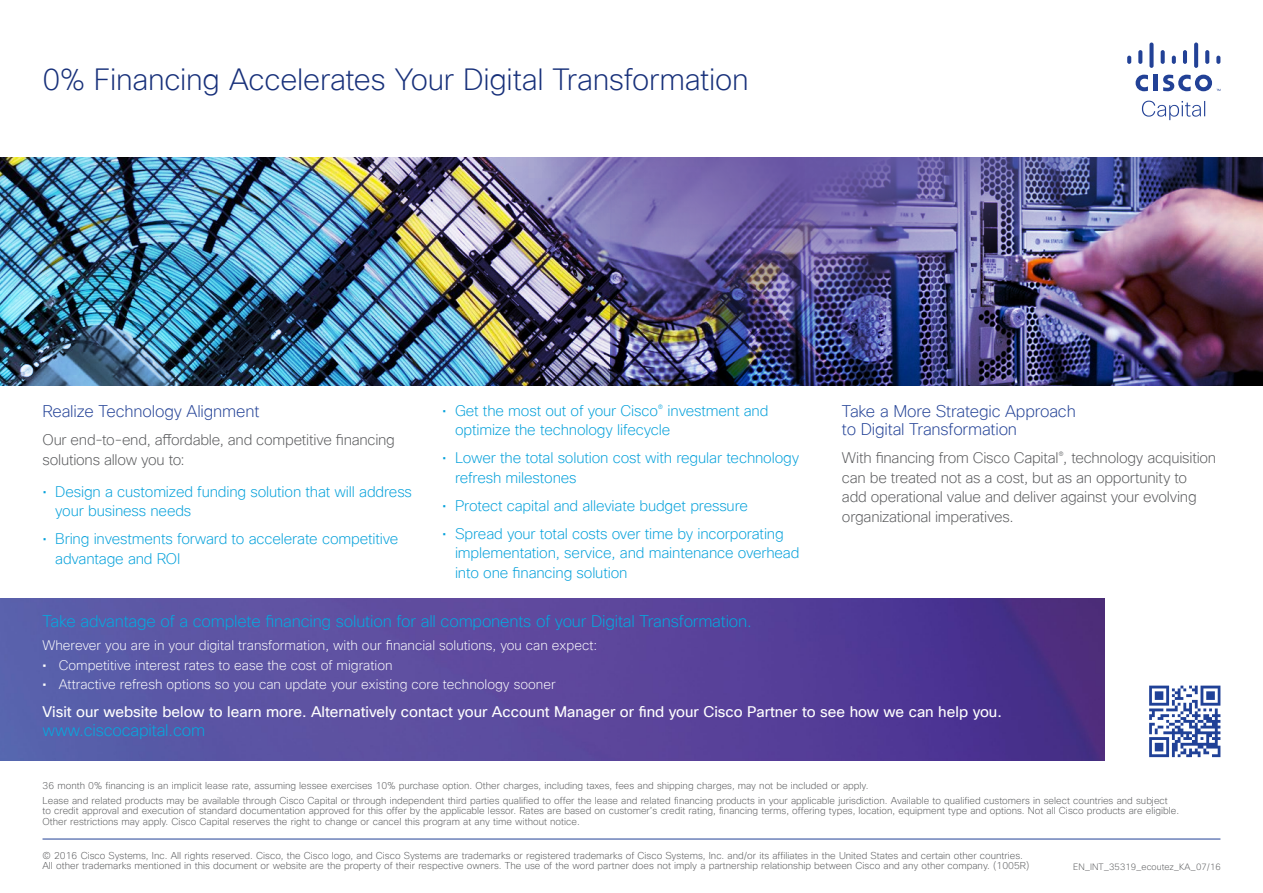
<style>
.page{position:relative;width:1263px;height:893px;background:#fff}
.page>*{position:absolute;margin:0;border:0;box-sizing:border-box;transform-origin:0 0}
.t1{font:200 30px "Cisco Sans TT";letter-spacing:-.01em;color:#17307a}
.t2{font:200 16.5px "Cisco Sans TT";letter-spacing:-.01em;color:#00ade2}
.t3{font:200 16.5px/18px "Cisco Sans TT";letter-spacing:-.01em;color:#224196}
.t4{font:200 15px/19.5px "Cisco Sans TT";letter-spacing:-.01em;color:#009fda}
.t5{font:200 15px/19.5px "Cisco Sans TT";letter-spacing:-.015em;color:#57585a}
.t6{font:15px "Cisco Sans TT";color:#fff}
.t7{font:200 13.5px "Cisco Sans TT";color:#fff}
.t8{font:200 9.75px/10.5px "Cisco Sans TT";color:#57585a}
.t9{font:200 9px "Cisco Sans TT";color:#57585a}
.s1{font-weight:400}
</style>
<div class="page">
<img style="left:0;top:157px;width:1263px;height:229px">
<hr style="left:43px;top:839px;width:1177px;height:1px;background:#224196">
<svg style="left:1149px;top:686px;width:71px;height:71px"></svg>
<img style="left:0;top:599px;width:1104px;height:161px">
<svg style="left:1142px;top:101px;width:63px;height:19px"></svg>
<div style="left:1153px;top:75px;width:5px;height:16px;background:#224196"></div>
<svg style="left:1135px;top:75px;width:13px;height:16px"></svg>
<svg style="left:1127px;top:56px;width:4px;height:8px"></svg>
<svg style="left:1138px;top:50px;width:4px;height:14px"></svg>
<svg style="left:1149px;top:43px;width:4px;height:25px"></svg>
<svg style="left:1161px;top:50px;width:4px;height:14px"></svg>
<svg style="left:1172px;top:56px;width:4px;height:8px"></svg>
<svg style="left:1183px;top:50px;width:4px;height:14px"></svg>
<svg style="left:1194px;top:43px;width:4px;height:25px"></svg>
<svg style="left:1205px;top:50px;width:4px;height:14px"></svg>
<svg style="left:1216px;top:56px;width:4px;height:8px"></svg>
<svg style="left:1163px;top:75px;width:57px;height:16px"></svg>
<p class="t1" style="left:43px;top:61px;width:708px">0% Financing Accelerates Your Digital Transformation</p>
<p class="t3" style="left:43px;top:402px;width:218px">Realize Technology Alignment</p>
<p class="t5" style="left:43px;top:430px;width:354px">Our end-to-end, affordable, and competitive financing solutions allow you to:</p>
<p class="t4" style="left:55px;top:482px;width:358px;text-indent:-13px">• Design a customized funding solution that will address your business needs</p>
<p class="t4" style="left:55px;top:529px;width:345px;text-indent:-13px">• Bring investments forward to accelerate competitive advantage and ROI</p>
<p class="t4" style="left:455px;top:401px;width:315px;text-indent:-13px">• Get the most out of your Cisco<sup>®</sup> investment and optimize the technology lifecycle</p>
<p class="t4" style="left:455px;top:448px;width:346px;text-indent:-13px">• Lower the total solution cost with regular technology refresh milestones</p>
<p class="t4" style="left:442px;top:496px;width:307px">• Protect capital and alleviate budget pressure</p>
<p class="t4" style="left:455px;top:524px;width:346px;text-indent:-13px">• Spread your total costs over time by incorporating implementation, service, and maintenance overhead into one financing solution</p>
<p class="t3" style="left:842px;top:402px;width:235px">Take a More Strategic Approach to Digital Transformation</p>
<p class="t5" style="left:842px;top:448px;width:376px">With financing from Cisco Capital<sup>®</sup>, technology acquisition can be treated not as a cost, but as an opportunity to<br>add operational value and deliver against your evolving organizational imperatives.</p>
<p class="t2" style="left:43px;top:611px;width:711px">Take advantage of a complete financing solution for all components of your Digital Transformation.</p>
<p class="t7" style="left:43px;top:637px;width:556px">Wherever you are in your digital transformation, with our financial solutions, you can expect:</p>
<p class="t7" style="left:43px;top:656px;width:351px"><span class="s1">•</span> Competitive interest rates to ease the cost of migration</p>
<p class="t7" style="left:43px;top:676px;width:515px"><span class="s1">•</span> Attractive refresh options so you can update your existing core technology sooner</p>
<p class="t6" style="left:43px;top:702px;width:961px">Visit our website below to learn more. Alternatively contact your Account Manager or find your Cisco Partner to see how we can help you.</p>
<p class="t2" style="left:43px;top:720px;width:164px">www.ciscocapital.com</p>
<p class="t8" style="left:43px;top:780px;width:828px">36 month 0% financing is an implicit lease rate, assuming lessee exercises 10% purchase option. Other charges, including taxes, fees and shipping charges, may not be included or apply.</p>
<p class="t8" style="left:43px;top:795px;width:1138px">Lease and related products may be available through Cisco Capital or through independent third parties qualified to offer the lease and related financing products in your applicable jurisdiction. Available to qualified customers in select countries and subject<br>to credit approval and execution of standard documentation approved for this offer by the applicable lessor. Rates are based on customer’s credit rating, financing terms, offering types, location, equipment type and options. Not all Cisco products are eligible.<br>Other restrictions may apply. Cisco Capital reserves the right to change or cancel this program at any time without notice.</p>
<p class="t9" style="left:1073px;top:861px;width:149px">EN_INT_35319_ecoutez_KA_07/16</p>
<p class="t8" style="left:43px;top:850px;width:988px">© 2016 Cisco Systems, Inc. All rights reserved. Cisco, the Cisco logo, and Cisco Systems are trademarks or registered trademarks of Cisco Systems, Inc. and/or its affiliates in the United States and certain other countries.<br>All other trademarks mentioned in this document or website are the property of their respective owners. The use of the word partner does not imply a partnership relationship between Cisco and any other company. (1005R)</p>
</div>
